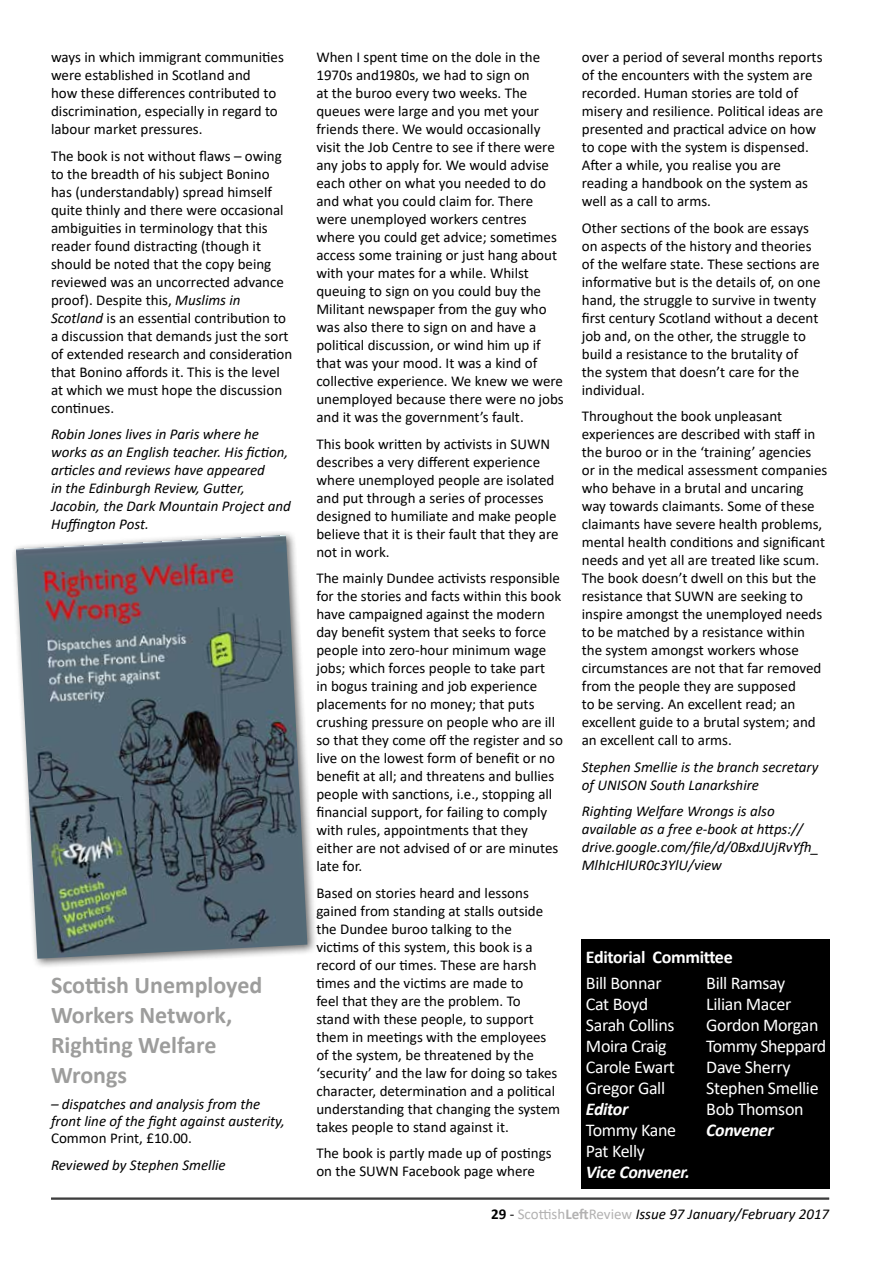
<style>
.page{position:relative;width:893px;height:1263px;background:#fff}
.page>*{position:absolute;margin:0;border:0;box-sizing:border-box;transform-origin:0 0}
.t1{font:700 24px/30px "Calibri";color:#9d9d9c}
.t2{font:18px/21px "Calibri";letter-spacing:-.02em;color:#fff}
.t3{font:italic 700 18px "Calibri";letter-spacing:-.02em;color:#fff}
.t4{font:700 18px "Calibri";letter-spacing:-.02em;color:#fff}
.t5{font:15px/18px "Calibri";color:#000}
.t6{font:italic 15px/18px "Calibri";color:#000}
.s1{font-style:italic}
.s2{font-weight:700;font-style:normal}
.s3{font-style:normal}
.s4{font-style:normal;color:#b3b2b2}
.s5{font-weight:700;font-style:normal;color:#b3b2b2}
</style>
<div class="page">
<hr style="left:51px;top:1198px;width:778px;height:1px;background:#000">
<hr style="left:51px;top:1199px;width:778px;height:1px;background:#000">
<div style="left:11px;top:530px;width:307px;height:440px;background:#000;opacity:.6"></div>
<img style="left:16px;top:535px;width:291px;height:424px">
<div style="left:581px;top:939px;width:248px;height:250px;background:#000"></div>
<p class="t5" style="left:51px;top:48px;width:234px">ways in which immigrant communities were established in Scotland and<br>how these differences contributed to discrimination, especially in regard to labour market pressures.</p>
<p class="t5" style="left:51px;top:146px;width:243px">The book is not without flaws – owing to the breadth of his subject Bonino has (understandably) spread himself quite thinly and there were occasional ambiguities in terminology that this reader found distracting (though it should be noted that the copy being reviewed was an uncorrected advance proof). Despite this, <span class="s1">Muslims in Scotland</span> is an essential contribution to a discussion that demands just the sort of extended research and consideration that Bonino affords it. This is the level at which we must hope the discussion continues.</p>
<p class="t6" style="left:51px;top:425px;width:241px">Robin Jones lives in Paris where he works as an English teacher. His fiction, articles and reviews have appeared<br>in the Edinburgh Review, Gutter, Jacobin, the Dark Mountain Project and Huffington Post.</p>
<h1 class="t1" style="left:51px;top:970px;width:213px">Scottish Unemployed<br>Workers Network,<br>Righting Welfare<br>Wrongs</h1>
<p class="t6" style="left:51px;top:1094px;width:235px;line-height:17.2px">– dispatches and analysis from the front line of the fight against austerity,</p>
<p class="t5" style="left:51px;top:1129px;width:142px">Common Print, £10.00.</p>
<p class="t6" style="left:51px;top:1155px;width:176px">Reviewed by Stephen Smellie</p>
<p class="t5" style="left:316px;top:48px;width:249px">When I spent time on the dole in the 1970s and1980s, we had to sign on<br>at the buroo every two weeks. The queues were large and you met your friends there. We would occasionally visit the Job Centre to see if there were any jobs to apply for. We would advise each other on what you needed to do and what you could claim for. There were unemployed workers centres where you could get advice; sometimes access some training or just hang about with your mates for a while. Whilst queuing to sign on you could buy the Militant newspaper from the guy who was also there to sign on and have a political discussion, or wind him up if that was your mood. It was a kind of collective experience. We knew we were unemployed because there were no jobs and it was the government’s fault.</p>
<p class="t5" style="left:316px;top:434px;width:244px">This book written by activists in SUWN describes a very different experience where unemployed people are isolated and put through a series of processes designed to humiliate and make people believe that it is their fault that they are not in work.</p>
<p class="t5" style="left:316px;top:569px;width:248px">The mainly Dundee activists responsible for the stories and facts within this book have campaigned against the modern day benefit system that seeks to force people into zero-hour minimum wage jobs; which forces people to take part<br>in bogus training and job experience placements for no money; that puts crushing pressure on people who are ill so that they come off the register and so live on the lowest form of benefit or no benefit at all; and threatens and bullies people with sanctions, i.e., stopping all financial support, for failing to comply with rules, appointments that they either are not advised of or are minutes late for.</p>
<p class="t5" style="left:316px;top:883px;width:245px">Based on stories heard and lessons gained from standing at stalls outside the Dundee buroo talking to the<br>victims of this system, this book is a record of our times. These are harsh times and the victims are made to<br>feel that they are the problem. To<br>stand with these people, to support them in meetings with the employees of the system, be threatened by the ‘security’ and the law for doing so takes character, determination and a political understanding that changing the system takes people to stand against it.</p>
<p class="t5" style="left:316px;top:1144px;width:237px">The book is partly made up of postings on the SUWN Facebook page where</p>
<p class="t5" style="left:582px;top:48px;width:243px">over a period of several months reports of the encounters with the system are recorded. Human stories are told of misery and resilience. Political ideas are presented and practical advice on how to cope with the system is dispensed.<br>After a while, you realise you are reading a handbook on the system as well as a call to arms.</p>
<p class="t5" style="left:582px;top:218px;width:240px">Other sections of the book are essays on aspects of the history and theories of the welfare state. These sections are informative but is the details of, on one hand, the struggle to survive in twenty first century Scotland without a decent job and, on the other, the struggle to build a resistance to the brutality of the system that doesn’t care for the individual.</p>
<p class="t5" style="left:582px;top:407px;width:247px">Throughout the book unpleasant experiences are described with staff in the buroo or in the ‘training’ agencies or in the medical assessment companies who behave in a brutal and uncaring way towards claimants. Some of these claimants have severe health problems, mental health conditions and significant needs and yet all are treated like scum.<br>The book doesn’t dwell on this but the resistance that SUWN are seeking to inspire amongst the unemployed needs to be matched by a resistance within the system amongst workers whose circumstances are not that far removed from the people they are supposed<br>to be serving. An excellent read; an excellent guide to a brutal system; and an excellent call to arms.</p>
<p class="t6" style="left:582px;top:757px;width:238px">Stephen Smellie is the branch secretary of UNISON South Lanarkshire</p>
<p class="t6" style="left:582px;top:802px;width:239px">Righting Welfare Wrongs is also available as a free e-book at https:// drive.google.com/file/d/0BxdJUjRvYfh_ MlhIcHlUR0c3YlU/view</p>
<p class="t4" style="left:586px;top:944px;width:148px">Editorial Committee</p>
<p class="t2" style="left:586px;top:972px;width:90px">Bill Bonnar<br>Cat Boyd<br>Sarah Collins<br>Moira Craig<br>Carole Ewart<br>Gregor Gall</p>
<p class="t3" style="left:586px;top:1096px;width:44px">Editor</p>
<p class="t2" style="left:586px;top:1119px;width:92px">Tommy Kane<br>Pat Kelly</p>
<p class="t3" style="left:586px;top:1159px;width:106px">Vice Convener.</p>
<p class="t2" style="left:706px;top:972px;width:121px">Bill Ramsay<br>Lilian Macer<br>Gordon Morgan<br>Tommy Sheppard<br>Dave Sherry<br>Stephen Smellie<br>Bob Thomson</p>
<p class="t3" style="left:706px;top:1117px;width:69px">Convener</p>
<p class="t6" style="left:491px;top:1204px;width:340px"><span class="s2">29</span> <span class="s3">-</span> <span class="s4">Scottish</span><span class="s5">Left</span><span class="s4">Review</span> Issue 97 January/February 2017</p>
</div>
